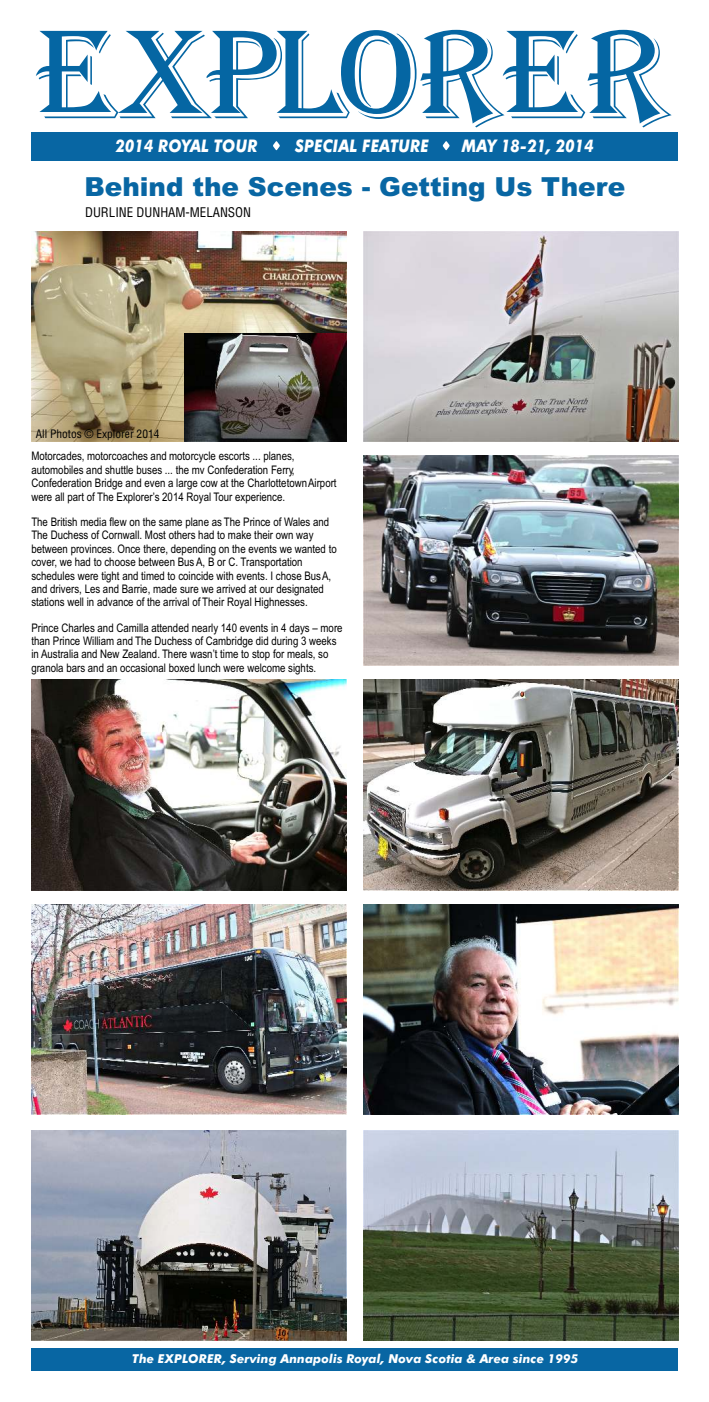
<style>
.page{position:relative;width:709px;height:1402px;background:#fff}
.page>*{position:absolute;margin:0;border:0;box-sizing:border-box;transform-origin:0 0}
.t1{font:130.81px "Algerian";letter-spacing:-.01em;color:#0566a3}
.t2{font:900 26.25px "Arial";color:#0866a3}
.t3{font:italic 700 17.41px "Futura BT";letter-spacing:.01em;color:#fff;scale:.88 1}
.t4{font:12.95px "Switzerland Condensed";color:#000}
.t5{font:italic 700 12.25px "Futura BT";letter-spacing:.01em;color:#fff}
.t6{font:11.81px/13.4px "Arial Narrow";color:#000}
.t7{font:11.38px "Switzerland Condensed";color:#000}
</style>
<div class="page">
<div style="left:31px;top:132px;width:646px;height:28px;background:#0866a3"></div>
<div style="left:32px;top:1348px;width:646px;height:22px;background:#0866a3"></div>
<svg style="left:273px;top:141px;width:7px;height:9px"></svg>
<svg style="left:443px;top:141px;width:7px;height:9px"></svg>
<img style="left:363px;top:1131px;width:315px;height:210px">
<img style="left:31px;top:1131px;width:315px;height:210px">
<img style="left:363px;top:904px;width:315px;height:210px">
<img style="left:31px;top:904px;width:315px;height:210px">
<img style="left:31px;top:680px;width:315px;height:210px">
<img style="left:363px;top:680px;width:315px;height:210px">
<img style="left:363px;top:455px;width:315px;height:210px">
<img style="left:363px;top:232px;width:315px;height:210px">
<img style="left:31px;top:231px;width:315px;height:211px">
<img style="left:185px;top:334px;width:161px;height:107px">
<h1 class="t1" style="left:36px;top:2px;width:634px">EXPLORER</h1>
<h3 class="t3" style="left:115px;top:139px;width:163px">2014 ROYAL TOUR</h3>
<h3 class="t3" style="left:295px;top:139px;width:153px">SPECIAL FEATURE</h3>
<h3 class="t3" style="left:462px;top:139px;width:151px">MAY 18-21, 2014</h3>
<h2 class="t2" style="left:84px;top:178px;width:542px">Behind the Scenes - Getting Us There</h2>
<p class="t4" style="left:85px;top:205px;width:167px">DURLINE DUNHAM-MELANSON</p>
<p class="t7" style="left:36px;top:427px;width:125px">All Photos © Explorer 2014</p>
<p class="t6" style="left:31px;top:451px;width:307px">Motorcades, motorcoaches and motorcycle escorts ... planes, automobiles and shuttle buses ... the mv Confederation Ferry, Confederation Bridge and even a large cow at the Charlottetown Airport were all part of The Explorer’s 2014 Royal Tour experience.</p>
<p class="t6" style="left:31px;top:516px;width:307px">The British media flew on the same plane as The Prince of Wales and The Duchess of Cornwall. Most others had to make their own way between provinces. Once there, depending on the events we wanted to cover, we had to choose between Bus A, B or C. Transportation schedules were tight and timed to coincide with events. I chose Bus A, and drivers, Les and Barrie, made sure we arrived at our designated stations well in advance of the arrival of Their Royal Highnesses.</p>
<p class="t6" style="left:31px;top:622px;width:313px">Prince Charles and Camilla attended nearly 140 events in 4 days – more than Prince William and The Duchess of Cambridge did during 3 weeks in Australia and New Zealand. There wasn’t time to stop for meals, so granola bars and an occasional boxed lunch were welcome sights.</p>
<p class="t5" style="left:132px;top:1354px;width:447px">The EXPLORER, Serving Annapolis Royal, Nova Scotia &amp; Area since 1995</p>
</div>
